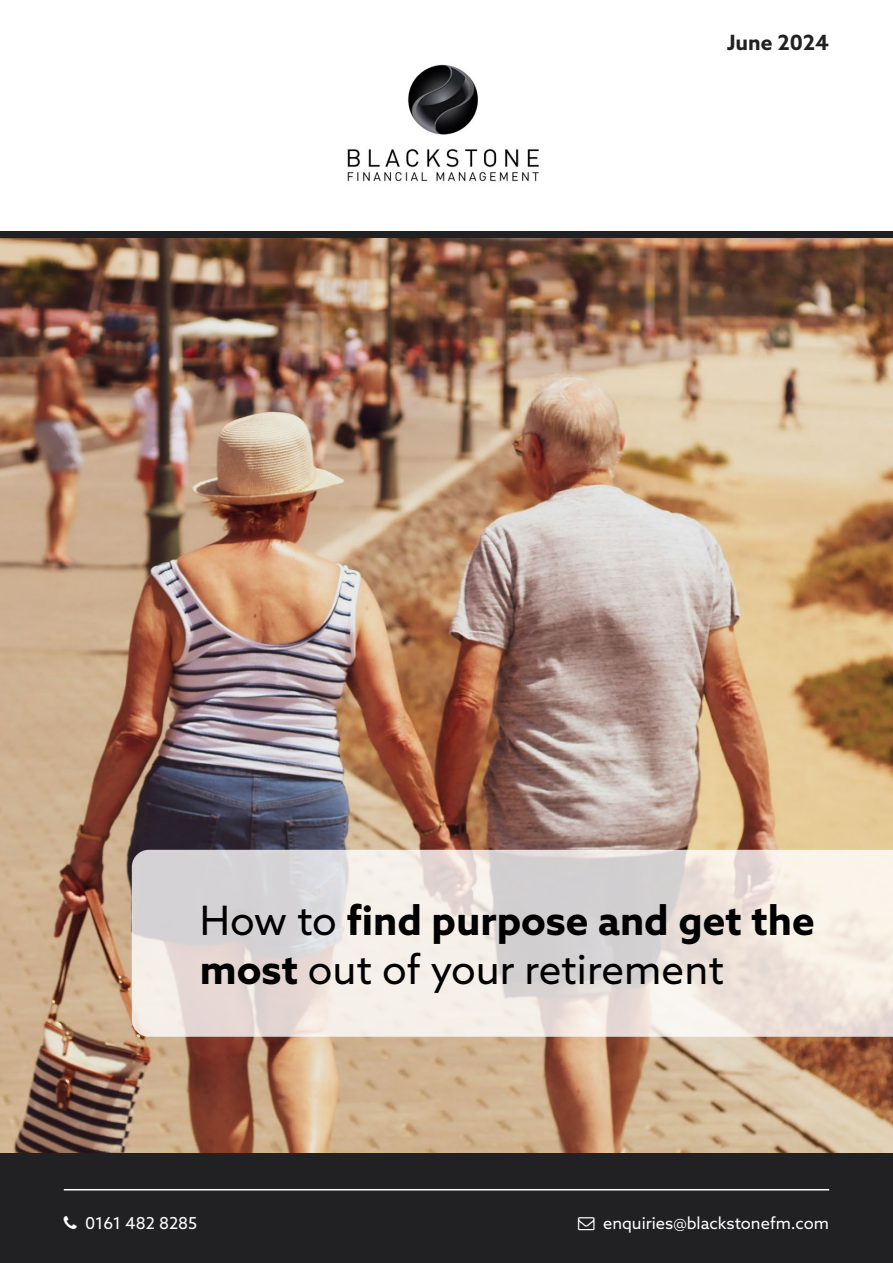
<style>
.page{position:relative;width:893px;height:1263px;background:#fff}
.page>*{position:absolute;margin:0;border:0;box-sizing:border-box;transform-origin:0 0}
.t1{font:40.5px/48.6px "Azo Sans";color:#000}
.t2{font:700 21px "Azo Sans";color:#212123}
.t3{font:16.5px "Azo Sans";color:#fff}
.s1{font-weight:700}
</style>
<div class="page">
<img style="left:0;top:238px;width:893px;height:915px">
<div style="left:0;top:1153px;width:893px;height:110px;background:#212123"></div>
<svg style="left:132px;top:850px;width:761px;height:187px;background:#e7e0dc"></svg>
<hr style="left:64px;top:1189px;width:765px;height:1px;background:#fff">
<div style="left:0;top:232px;width:893px;height:6px;background:#212123"></div>
<img style="left:347px;top:64px;width:192px;height:118px">
<p class="t2" style="left:727px;top:29px;width:103px">June 2024</p>
<p class="t1" style="left:200px;top:896px;width:616px">How to <span class="s1">find purpose and get the most</span> out of your retirement</p>
<p class="t3" style="left:85px;top:1212px;width:114px">0161 482 8285</p>
<p class="t3" style="left:603px;top:1212px;width:228px">enquiries@blackstonefm.com</p>
</div>
